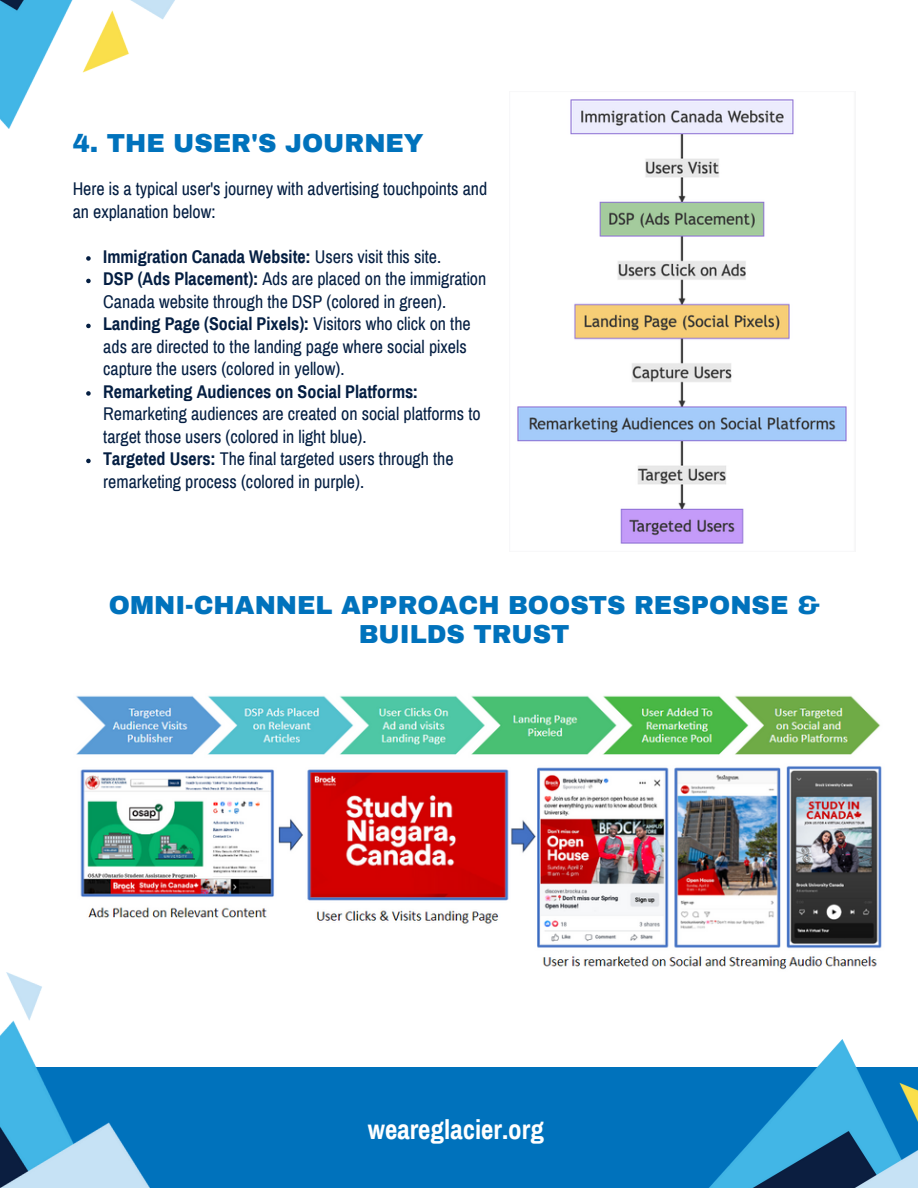
<style>
.page{position:relative;width:918px;height:1188px;background:#fff}
.page>*{position:absolute;margin:0;border:0;box-sizing:border-box;transform-origin:0 0}
.t1{font:700 27px "Archivo Narrow";color:#fff}
.t2{font:900 25.5px/29.2px "Archivo";color:#0072bc;text-align:center}
.t3{font:18px/22.5px "Archivo Narrow";color:#041e42}
.t4{font:700 18px "Archivo Narrow";color:#041e42}
.s1{font-weight:400}
.s2{font-weight:700}
</style>
<div class="page">
<img style="left:0;top:0;width:175px;height:128px">
<div style="left:0;top:1067px;width:918px;height:121px;background:#0072bc"></div>
<img style="left:0;top:972px;width:150px;height:216px">
<img style="left:517px;top:99px;width:330px;height:445px">
<img style="left:709px;top:1039px;width:209px;height:149px">
<img style="left:73px;top:695px;width:809px;height:286px">
<svg style="left:86px;top:256px;width:5px;height:5px"></svg>
<svg style="left:86px;top:279px;width:5px;height:4px"></svg>
<svg style="left:86px;top:324px;width:5px;height:4px"></svg>
<svg style="left:86px;top:391px;width:5px;height:5px"></svg>
<svg style="left:86px;top:459px;width:5px;height:4px"></svg>
<p class="t2" style="left:73px;top:129px;width:353px">4. THE USER'S JOURNEY</p>
<p class="t3" style="left:73px;top:178px;width:416px">Here is a typical user's journey with advertising touchpoints and an explanation below:</p>
<p class="t4" style="left:103px;top:247px;width:339px">Immigration Canada Website: <span class="s1">Users visit this site.</span></p>
<p class="t3" style="left:103px;top:268px;width:385px"><span class="s2">DSP (Ads Placement):</span> Ads are placed on the immigration<br>Canada website through the DSP (colored in green).</p>
<p class="t3" style="left:103px;top:313px;width:369px"><span class="s2">Landing Page (Social Pixels):</span> Visitors who click on the ads are directed to the landing page where social pixels capture the users (colored in yellow).</p>
<p class="t3" style="left:103px;top:381px;width:379px"><span class="s2">Remarketing Audiences on Social Platforms:<br></span>Remarketing audiences are created on social platforms to target those users (colored in light blue).</p>
<p class="t3" style="left:103px;top:448px;width:352px"><span class="s2">Targeted Users:</span> The final targeted users through the remarketing process (colored in purple).</p>
<p class="t2" style="left:109px;top:591px;width:712px">OMNI-CHANNEL APPROACH BOOSTS RESPONSE &amp;<br>BUILDS TRUST</p>
<p class="t1" style="left:368px;top:1115px;width:178px">weareglacier.org</p>
</div>
